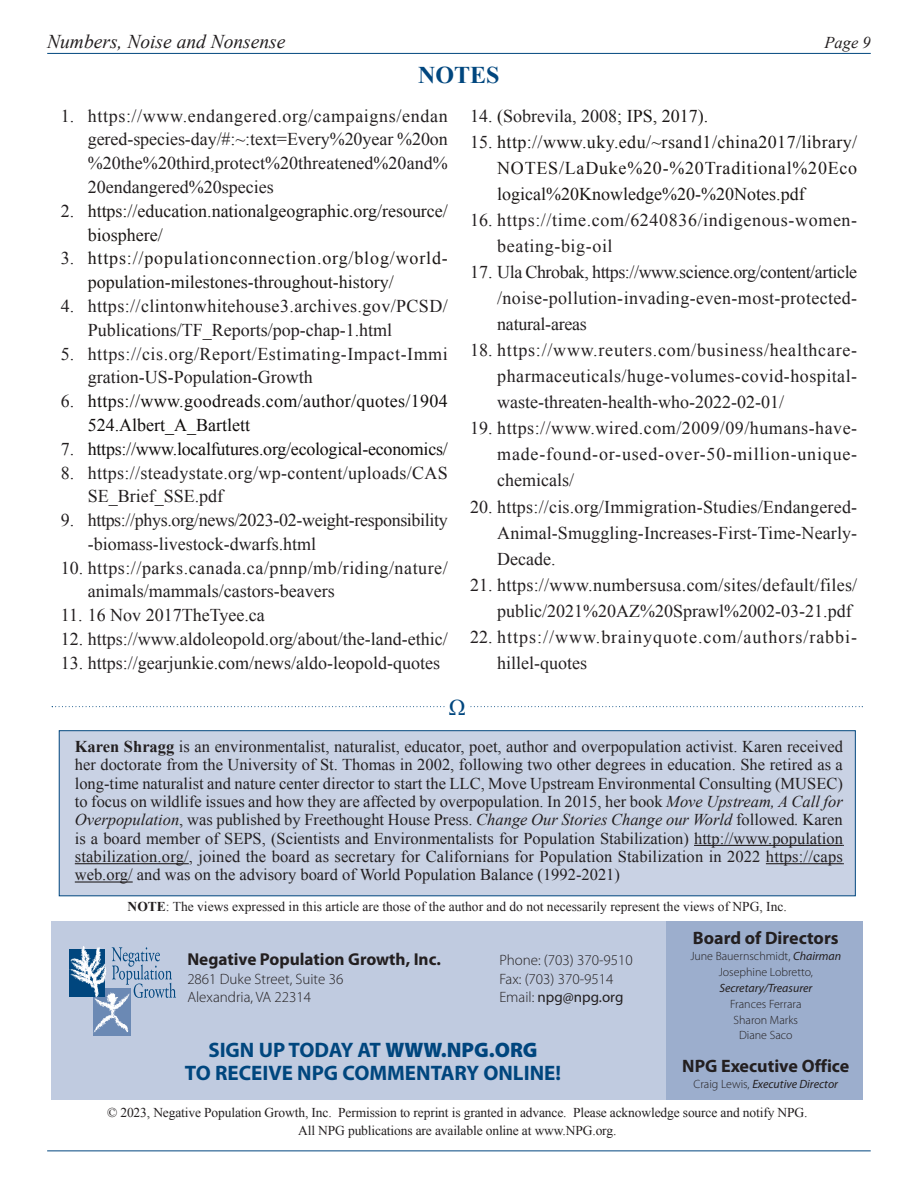
<style>
.page{position:relative;width:918px;height:1188px;background:#fff}
.page>*{position:absolute;margin:0;border:0;box-sizing:border-box;transform-origin:0 0}
.t1{font:700 24px "Times New Roman";color:#00467e}
.t2{font:22.5px "Times New Roman";color:#00467e}
.t3{font:700 21px/22.5px "Myriad Pro";color:#00467e;text-align:center}
.t4{font:italic 19.5px "Times New Roman";color:#231f20}
.t5{font:18px/26.1px "Times New Roman";color:#231f20;text-align:justify}
.t6{font:18px/23.9px "Times New Roman";color:#1b1715}
.t7{font:18px/23.9px "Times New Roman";letter-spacing:.03em;color:#231f20}
.t8{font:18px/23.9px "Times New Roman";letter-spacing:.025em;color:#231f20}
.t9{font:18px/23.9px "Times New Roman";letter-spacing:-.02em;color:#231f20}
.t10{font:18px/23.9px "Times New Roman";letter-spacing:.02em;color:#100d0c}
.t11{font:18px/23.9px "Times New Roman";letter-spacing:.02em;color:#231f20}
.t12{font:18px/26.1px "Times New Roman";letter-spacing:.035em;color:#231f20}
.t13{font:18px/26.1px "Times New Roman";letter-spacing:.055em;color:#231f20}
.t14{font:18px "Times New Roman";color:#100d0c}
.t15{font:700 18px "Myriad Pro";color:#231f20}
.t16{font:700 17.25px "Myriad Pro";color:#231f20}
.t17{font:16.5px/18.3px "Times New Roman";color:#231f20;text-align:justify}
.t18{font:italic 16.5px "Times New Roman";color:#231f20}
.t19{font:300 15px "Myriad Pro";color:#231f20}
.t20{font:15px "Myriad Pro";color:#231f20}
.t21{font:13.5px/18px "Times New Roman";letter-spacing:-.01em;color:#231f20;text-align:center}
.t22{font:300 12px/15.9px "Myriad Pro";color:#231f20;text-align:center}
.t23{font:italic 12px "Myriad Pro";color:#231f20}
.s1{color:#231f20}
.s2{color:#1b1715}
.s3{font-weight:700}
.s4{font-style:italic}
.s5{font-weight:400;font-style:italic}
.s6{font-weight:300;font-style:normal}
.s7{font-weight:300}
.s8{font-weight:900}
</style>
<div class="page">
<div style="left:666px;top:921px;width:197px;height:179px;background:#9caecd"></div>
<div style="left:52px;top:921px;width:614px;height:179px;background:#c0cbe0"></div>
<svg style="left:52px;top:706px;width:811px;height:1px"></svg>
<div style="left:446px;top:699px;width:22px;height:16px;background:#fff"></div>
<div style="left:59px;top:731px;width:796px;height:165px;background:#c9d2e4"></div>
<hr style="left:694px;top:845px;width:149px;height:1px;background:#231f20">
<hr style="left:75px;top:863px;width:114px;height:1px;background:#231f20">
<hr style="left:766px;top:863px;width:77px;height:1px;background:#231f20">
<hr style="left:75px;top:881px;width:58px;height:2px;background:#231f20">
<div style="left:93px;top:988px;width:37px;height:47px;background:#6b89b4"></div>
<svg style="left:70px;top:946px;width:106px;height:88px"></svg>
<hr style="left:47px;top:53px;width:824px;height:1px;background:#00467e">
<hr style="left:47px;top:1150px;width:824px;height:1px;background:#00467e">
<p class="t4" style="left:47px;top:31px;width:240px">Numbers, Noise and Nonsense</p>
<p class="t18" style="left:824px;top:33px;width:48px">Page 9</p>
<h1 class="t1" style="left:418px;top:62px;width:83px">nOTES</h1>
<p class="t5" style="left:88px;top:104px;width:362px;line-height:23.9px;text-indent:-27px">1. https://www.endangered.org/campaigns/endan gered-species-day/#:~:text=Every%20year %20on %20the%20third,protect%20threatened%20and% 20endangered%20species</p>
<p class="t6" style="left:88px;top:199px;width:362px;text-indent:-27px"><span class="s1">2.</span> https://education.nationalgeographic.org/resource/ biosphere/</p>
<p class="t6" style="left:88px;top:246px;width:362px;text-indent:-27px"><span class="s1">3.</span> https://populationconnection.org/blog/world&shy;population-milestones-throughout-history/</p>
<p class="t8" style="left:88px;top:294px;width:362px;text-indent:-27px">4. https://clintonwhitehouse3.archives.gov/PCSD/<br>Publications/TF_Reports/pop-chap-1.html</p>
<p class="t7" style="left:88px;top:342px;width:362px;text-indent:-27px">5. https://cis.org/Report/Estimating-Impact-Immi gration-US-Population-Growth</p>
<p class="t10" style="left:88px;top:389px;width:362px;text-indent:-27px"><span class="s1">6.</span> https://www.goodreads.com/author/quotes/1904<br>524.Albert_A_Bartlett</p>
<p class="t14" style="left:61px;top:439px;width:389px"><span class="s1">7.</span> https://www.localfutures.org/ecological-economics/</p>
<p class="t11" style="left:88px;top:461px;width:362px;text-indent:-27px">8. https://steadystate.org/wp-content/uploads/CAS<br>SE_Brief_SSE.pdf</p>
<p class="t9" style="left:88px;top:508px;width:362px;text-indent:-27px">9. https://phys.org/news/2023-02-weight-responsibility -biomass-livestock-dwarfs.html</p>
<p class="t7" style="left:88px;top:556px;width:362px;text-indent:-27px">10. https://parks.canada.ca/pnnp/mb/riding/nature/ animals/mammals/castors-beavers</p>
<p class="t5" style="left:61px;top:602px;width:206px">11. 16 Nov 2017TheTyee.ca</p>
<p class="t5" style="left:61px;top:626px;width:389px">12. https://www.aldoleopold.org/about/the-land-ethic/</p>
<p class="t5" style="left:61px;top:650px;width:381px">13. https://gearjunkie.com/news/aldo-leopold-quotes</p>
<p class="t5" style="left:470px;top:103px;width:239px">14. <span class="s2">(</span>Sobrevila, 2008<span class="s2">; IPS, 2017).</span></p>
<p class="t6" style="left:497px;top:129px;width:362px;line-height:26.1px;text-align:justify;text-indent:-27px"><span class="s1">15.</span> http://www.uky.edu/~rsand1/china2017/library/ NOTES/LaDuke%20-%20Traditional%20Eco logical%20Knowledge%20-%20Notes.pdf</p>
<p class="t12" style="left:497px;top:207px;width:362px;text-indent:-27px">16. https://time.com/6240836/indigenous-women&shy;beating-big-oil</p>
<p class="t5" style="left:497px;top:259px;width:362px;text-indent:-27px">17. Ula Chrobak, https://www.science.org/content/article /noise-pollution-invading-even-most-protected&shy;natural-areas</p>
<p class="t5" style="left:497px;top:337px;width:362px;text-indent:-27px">18. https://www.reuters.com/business/healthcare&shy;pharmaceuticals/huge-volumes-covid-hospital&shy;waste-threaten-health-who-2022-02-01/</p>
<p class="t5" style="left:497px;top:415px;width:362px;text-indent:-27px">19. https://www.wired.com/2009/09/humans-have&shy;made-found-or-used-over-50-million-unique&shy;chemicals/</p>
<p class="t5" style="left:497px;top:493px;width:362px;text-indent:-27px">20. https://cis.org/Immigration-Studies/Endangered-Animal-Smuggling-Increases-First-Time-Nearly-Decade.</p>
<p class="t5" style="left:497px;top:572px;width:362px;text-indent:-27px">21. https://www.numbersusa.com/sites/default/files/ public/2021%20AZ%20Sprawl%2002-03-21.pdf</p>
<p class="t13" style="left:497px;top:624px;width:362px;text-indent:-27px">22. https://www.brainyquote.com/authors/rabbi&shy;hillel-quotes</p>
<p class="t2" style="left:449px;top:695px;width:18px">Ω</p>
<p class="t17" style="left:75px;top:737px;width:770px"><span class="s3">Karen Shragg</span> is an environmentalist, naturalist, educator, poet, author and overpopulation activist. Karen received her doctorate from the University of St. Thomas in 2002, following two other degrees in education. She retired as a long-time naturalist and nature center director to start the LLC, Move Upstream Environmental Consulting (MUSEC) to focus on wildlife issues and how they are affected by overpopulation. In 2015, her book <span class="s4">Move Upstream, A Call for Overpopulation</span>, was published by Freethought House Press. <span class="s4">Change Our Stories Change our World</span> followed<span class="s4">.</span> Karen is a board member of SEPS, (Scientists and Environmentalists for Population Stabilization) http://www.population stabilization.org/, joined the board as secretary for Californians for Population Stabilization in 2022 https://caps web.org/ and was on the advisory board of World Population Balance (1992-2021)</p>
<p class="t21" style="left:128px;top:897px;width:661px"><span class="s3">nOTE</span>: The views expressed in this article are those of the author and do not necessarily represent the views of NPG, Inc.</p>
<p class="t15" style="left:693px;top:931px;width:147px">Board of Directors</p>
<p class="t22" style="left:690px;top:949px;width:152px">June Bauernschmidt, <span class="s5">Chairman<br></span>Josephine Lobretto,</p>
<p class="t23" style="left:719px;top:981px;width:94px">Secretary/Treasurer</p>
<p class="t22" style="left:730px;top:997px;width:73px">Frances Ferrara<br>Sharon Marks<br>Diane Saco</p>
<p class="t15" style="left:682px;top:1059px;width:169px">NPG Executive Office</p>
<p class="t23" style="left:694px;top:1076px;width:146px"><span class="s6">Craig Lewis,</span> Executive Director</p>
<p class="t16" style="left:187px;top:952px;width:255px">Negative Population Growth, Inc.</p>
<p class="t19" style="left:499px;top:954px;width:135px">Phone: (703) 370-9510</p>
<p class="t19" style="left:187px;top:973px;width:158px">2861 Duke Street, Suite 36</p>
<p class="t19" style="left:499px;top:973px;width:116px">Fax: (703) 370-9514</p>
<p class="t19" style="left:187px;top:991px;width:125px">Alexandria, VA 22314</p>
<p class="t20" style="left:499px;top:988px;width:126px"><span class="s7">Email:</span> npg@npg.org</p>
<p class="t3" style="left:185px;top:1041px;width:378px">SIGN UP TODAY AT <span class="s8">WWW.NPG.ORG<br></span>TO RECEIVE NPG COMMENTARY ONLINE!</p>
<p class="t21" style="left:107px;top:1103px;width:702px">© 2023, Negative Population Growth, Inc. Permission to reprint is granted in advance. Please acknowledge source and notify NPG.<br>All NPG publications are available online at www.NPG.org.</p>
</div>
